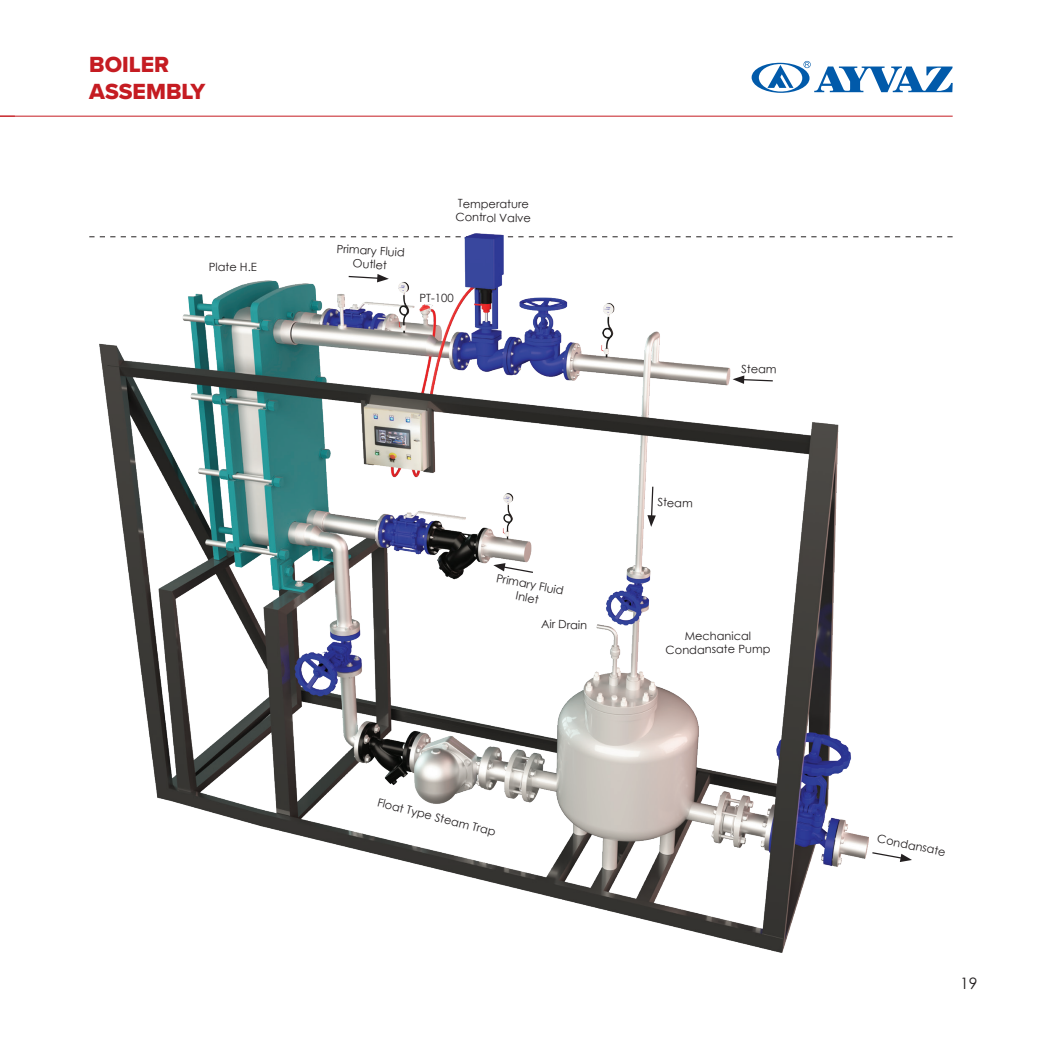
<style>
.page{position:relative;width:1042px;height:1042px;background:#fff}
.page>*{position:absolute;margin:0;border:0;box-sizing:border-box;transform-origin:0 0}
.t1{font:22.75px/26.6px "Proxima Nova Extrabld";color:#c51c22}
.t2{font:15.75px "Century Gothic";color:#231f20}
.t3{font:11.38px/13.7px "Century Gothic";letter-spacing:-.005em;color:#231f20;text-align:center}
</style>
<div class="page">
<svg style="left:751px;top:61px;width:201px;height:32px"></svg>
<hr style="left:0;top:116px;width:952px;height:1px;background:#c51c22">
<svg style="left:89px;top:236px;width:863px;height:1px"></svg>
<svg style="left:0;top:116px;width:15px;height:1px"></svg>
<img style="left:99px;top:234px;width:769px;height:718px">
<svg style="left:732px;top:375px;width:42px;height:9px"></svg>
<svg style="left:647px;top:485px;width:9px;height:42px"></svg>
<svg style="left:493px;top:563px;width:41px;height:11px"></svg>
<svg style="left:347px;top:274px;width:42px;height:8px"></svg>
<svg style="left:872px;top:852px;width:40px;height:10px"></svg>
<h1 class="t1" style="left:89px;top:51px;width:118px">BOILER<br>ASSEMBLY</h1>
<p class="t3" style="left:209px;top:259px;width:50px">Plate H.E</p>
<p class="t3" style="left:337px;top:242px;width:70px;rotate:3deg">Primary Fluid<br>Outlet</p>
<p class="t3" style="left:458px;top:196px;width:72px;rotate:1deg">Temperature</p>
<p class="t3" style="left:456px;top:210px;width:77px;rotate:1deg">Control Valve</p>
<p class="t3" style="left:419px;top:291px;width:36px">PT-100</p>
<p class="t3" style="left:498px;top:571px;width:70px;rotate:11deg">Primary Fluid</p>
<p class="t3" style="left:517px;top:588px;width:25px;rotate:11deg">Inlet</p>
<p class="t3" style="left:541px;top:617px;width:48px;rotate:2deg">Air Drain</p>
<p class="t3" style="left:379px;top:795px;width:123px;rotate:14deg">Float Type Steam Trap</p>
<p class="t3" style="left:741px;top:361px;width:37px;rotate:2deg">Steam</p>
<p class="t3" style="left:658px;top:495px;width:37px;rotate:2deg">Steam</p>
<p class="t3" style="left:665px;top:628px;width:106px">Mechanical<br>Condansate Pump</p>
<p class="t3" style="left:878px;top:831px;width:71px;rotate:11deg">Condansate</p>
<h2 class="t2" style="left:960px;top:972px;width:19px">19</h2>
</div>
